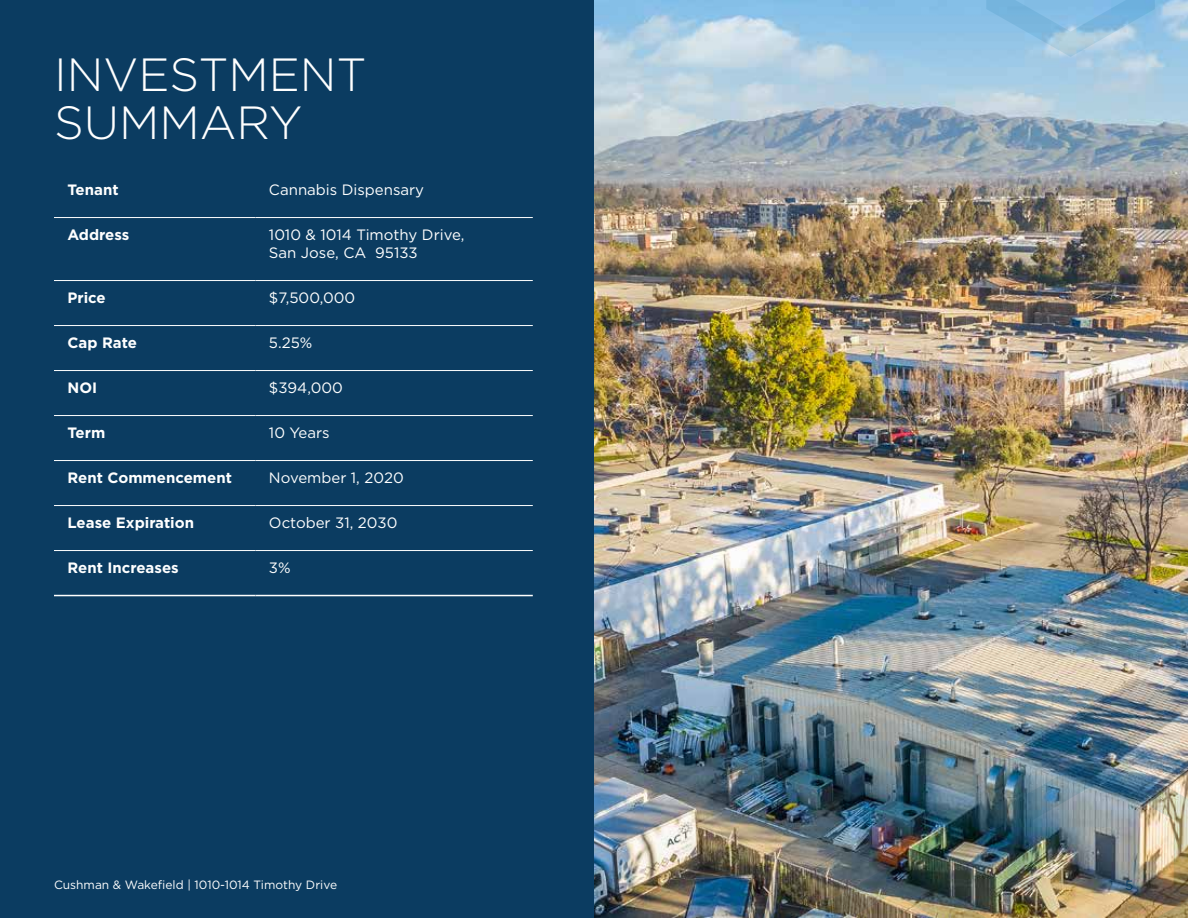
<style>
.page{position:relative;width:1188px;height:918px;background:#fff}
.page>*{position:absolute;margin:0;border:0;box-sizing:border-box;transform-origin:0 0}
.t1{font:300 46.5px/48px "Gotham";color:#fff}
.t2{font:15px/18px "Gotham";color:#fff}
.t3{font:700 15px "Gotham";color:#fff}
.t4{font:13.5px "Gotham";color:#0b3c61}
.t5{font:12px "Gotham";color:#fff}
</style>
<div class="page">
<div style="left:0;top:0;width:594px;height:918px;background:#0b3c61"></div>
<img style="left:594px;top:0;width:594px;height:918px">
<img style="left:1007px;top:750px;width:181px;height:168px">
<img style="left:797px;top:864px;width:192px;height:54px">
<svg style="left:986px;top:0;width:169px;height:57px;background:#8fc0e2"></svg>
<hr style="left:54px;top:595px;width:201px;height:1px;background:#fff">
<hr style="left:255px;top:595px;width:278px;height:1px;background:#fff">
<hr style="left:54px;top:217px;width:201px;height:1px;background:#fff">
<hr style="left:255px;top:217px;width:278px;height:1px;background:#fff">
<hr style="left:54px;top:280px;width:201px;height:1px;background:#fff">
<hr style="left:255px;top:280px;width:278px;height:1px;background:#fff">
<hr style="left:54px;top:325px;width:201px;height:1px;background:#fff">
<hr style="left:255px;top:325px;width:278px;height:1px;background:#fff">
<hr style="left:54px;top:370px;width:201px;height:1px;background:#fff">
<hr style="left:255px;top:370px;width:278px;height:1px;background:#fff">
<hr style="left:54px;top:415px;width:201px;height:1px;background:#fff">
<hr style="left:255px;top:415px;width:278px;height:1px;background:#fff">
<hr style="left:54px;top:460px;width:201px;height:1px;background:#fff">
<hr style="left:255px;top:460px;width:278px;height:1px;background:#fff">
<hr style="left:54px;top:505px;width:201px;height:1px;background:#fff">
<hr style="left:255px;top:505px;width:278px;height:1px;background:#fff">
<hr style="left:54px;top:550px;width:201px;height:1px;background:#fff">
<hr style="left:255px;top:550px;width:278px;height:1px;background:#fff">
<h1 class="t1" style="left:54px;top:50px;width:314px">INVESTMENT<br>SUMMARY</h1>
<p class="t3" style="left:68px;top:180px;width:53px">Tenant</p>
<p class="t2" style="left:269px;top:180px;width:157px">Cannabis Dispensary</p>
<p class="t3" style="left:68px;top:225px;width:63px">Address</p>
<p class="t2" style="left:269px;top:225px;width:197px">1010 &amp; 1014 Timothy Drive,<br>San Jose, CA 95133</p>
<p class="t3" style="left:68px;top:288px;width:40px">Price</p>
<p class="t2" style="left:269px;top:288px;width:88px">$7,500,000</p>
<p class="t3" style="left:68px;top:333px;width:71px">Cap Rate</p>
<p class="t2" style="left:269px;top:333px;width:45px">5.25%</p>
<p class="t3" style="left:68px;top:378px;width:31px">NOI</p>
<p class="t2" style="left:269px;top:378px;width:75px">$394,000</p>
<p class="t3" style="left:68px;top:423px;width:39px">Term</p>
<p class="t2" style="left:269px;top:423px;width:62px">10 Years</p>
<p class="t3" style="left:68px;top:468px;width:166px">Rent Commencement</p>
<p class="t2" style="left:269px;top:468px;width:136px">November 1, 2020</p>
<p class="t3" style="left:68px;top:513px;width:128px">Lease Expiration</p>
<p class="t2" style="left:269px;top:513px;width:130px">October 31, 2030</p>
<p class="t3" style="left:68px;top:558px;width:113px">Rent Increases</p>
<p class="t2" style="left:269px;top:558px;width:23px">3%</p>
<p class="t5" style="left:54px;top:877px;width:285px">Cushman &amp; Wakefield | 1010-1014 Timothy Drive</p>
<p class="t4" style="left:1125px;top:876px;width:10px">5</p>
</div>
